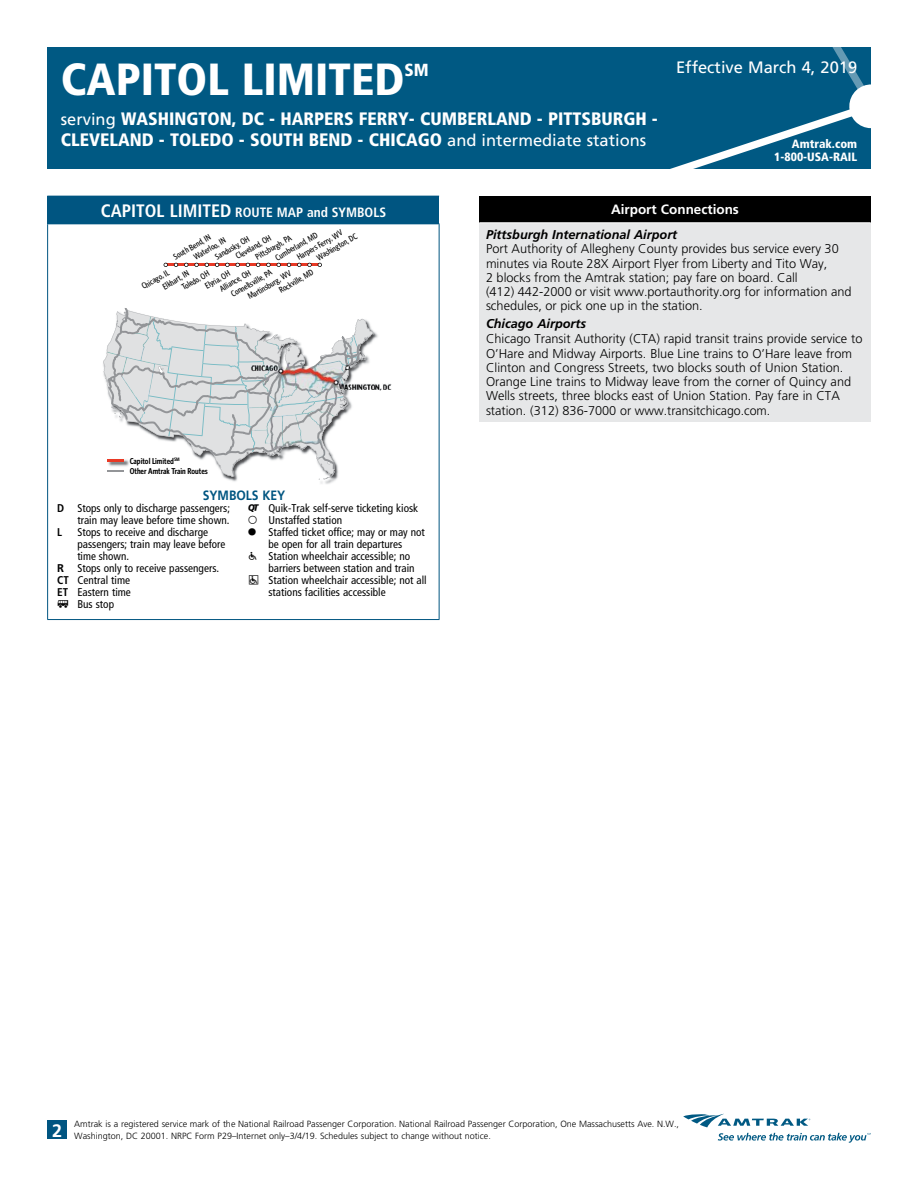
<style>
.page{position:relative;width:918px;height:1188px;background:#fff}
.page>*{position:absolute;margin:0;border:0;box-sizing:border-box;transform-origin:0 0}
.t1{font:900 condensed 45px "Frutiger";color:#fff}
.t2{font:900 condensed 18px/21px "Frutiger";color:#fff}
.t3{font:900 condensed 17.55px "Frutiger";color:#fff}
.t4{font:16.5px "Frutiger";color:#fff}
.t5{font:700 condensed 13.5px "Frutiger";color:#fff}
.t6{font:700 13.5px "Frutiger";color:#fff}
.t7{font:700 13.5px "Frutiger";color:#005581;scale:.9 1}
.t8{font:300 12.75px/14.2px "Frutiger";color:#000}
.t9{font:italic 700 12.75px "Frutiger";color:#000}
.t10{font:900 condensed 12px/13.5px "Frutiger";color:#fff;text-align:right}
.t11{font:condensed 11.25px/12px "Frutiger";color:#000;text-align:right}
.t12{font:700 condensed 11.25px "Frutiger";color:#000}
.t13{font:300 9px/12px "Frutiger";color:#000}
.t14{font:500 8.55px "Whitney Condensed";color:#000}
.t15{font:600 8.55px/10.1px "Whitney Condensed";color:#000}
.s1{font-weight:400;font-stretch:normal;font-size:16.5px}
.s2{font-size:18px}
.s3{font-weight:700}
.s4{font-weight:700;font-stretch:normal}
.s5{font-family:"Amtrak Pi Short Plain";font-stretch:normal}
</style>
<div class="page">
<div style="left:47px;top:47px;width:824px;height:122px;background:#005983"></div>
<svg style="left:670px;top:47px;width:201px;height:122px"></svg>
<div style="left:48px;top:196px;width:391px;height:28px;background:#005581"></div>
<svg style="left:47px;top:196px;width:1px;height:27px"></svg>
<hr style="left:47px;top:223px;width:393px;height:1px;background:#005581">
<hr style="left:47px;top:224px;width:1px;height:395px;background:#005581">
<hr style="left:439px;top:224px;width:1px;height:395px;background:#005581">
<hr style="left:47px;top:619px;width:393px;height:1px;background:#005581">
<svg style="left:108px;top:308px;width:266px;height:172px"></svg>
<hr style="left:166px;top:263px;width:154px;height:3px;background:#e93925">
<svg style="left:164px;top:263px;width:4px;height:4px"></svg>
<svg style="left:174px;top:263px;width:4px;height:4px"></svg>
<svg style="left:184px;top:263px;width:4px;height:4px"></svg>
<svg style="left:194px;top:263px;width:5px;height:4px"></svg>
<svg style="left:205px;top:263px;width:4px;height:4px"></svg>
<svg style="left:215px;top:263px;width:4px;height:4px"></svg>
<svg style="left:225px;top:263px;width:15px;height:4px"></svg>
<svg style="left:246px;top:263px;width:4px;height:4px"></svg>
<svg style="left:256px;top:263px;width:4px;height:4px"></svg>
<svg style="left:266px;top:263px;width:5px;height:4px"></svg>
<svg style="left:277px;top:263px;width:4px;height:4px"></svg>
<svg style="left:287px;top:263px;width:4px;height:4px"></svg>
<svg style="left:297px;top:263px;width:4px;height:4px"></svg>
<svg style="left:307px;top:263px;width:5px;height:4px"></svg>
<svg style="left:318px;top:263px;width:4px;height:4px"></svg>
<img style="left:107px;top:316px;width:62px;height:81px">
<img style="left:248px;top:339px;width:28px;height:73px">
<img style="left:343px;top:335px;width:17px;height:40px">
<img style="left:295px;top:359px;width:36px;height:46px">
<img style="left:135px;top:397px;width:14px;height:26px">
<div style="left:47px;top:1120px;width:20px;height:19px;background:#005581"></div>
<svg style="left:683px;top:1114px;width:127px;height:13px"></svg>
<svg style="left:718px;top:1133px;width:153px;height:10px"></svg>
<div style="left:479px;top:196px;width:392px;height:27px;background:#000"></div>
<div style="left:479px;top:223px;width:392px;height:198px;background:#e6e7e8"></div>
<hr style="left:479px;top:222px;width:392px;height:1px;background:#fff">
<h1 class="t1" style="left:61px;top:52px;width:345px">CAPITOL LIMITED</h1>
<h3 class="t3" style="left:404px;top:59px;width:26px">SM</h3>
<h2 class="t2" style="left:61px;top:108px;width:599px"><span class="s1">serving</span> WASHINGTON, DC - HARPERS FERRY- CUMBERLAND - PITTSBURGH -<br>CLEVELAND - TOLEDO - SOUTH BEND - CHICAGO <span class="s1">and intermediate stations</span></h2>
<p class="t4" style="left:676px;top:58px;width:183px">Effective March 4, 2019</p>
<p class="t10" style="left:774px;top:137px;width:84px">Amtrak.com<br>1-800-USA-RAIL</p>
<p class="t5" style="left:101px;top:204px;width:287px"><span class="s2">CAPITOL LIMITED</span> ROUTE MAP and SYMBOLS</p>
<p class="t14" style="left:295px;top:253px;width:53px;rotate:-30deg">Harpers Ferry, WV</p>
<p class="t14" style="left:274px;top:254px;width:49px;rotate:-30deg">Cumberland, MD</p>
<p class="t14" style="left:315px;top:254px;width:47px;rotate:-30deg">Washington, DC</p>
<p class="t14" style="left:172px;top:253px;width:43px;rotate:-30deg">South Bend, IN</p>
<p class="t14" style="left:161px;top:283px;width:31px;rotate:-30deg">Elkhart, IN</p>
<p class="t14" style="left:254px;top:253px;width:42px;rotate:-30deg">Pittsburgh, PA</p>
<p class="t14" style="left:234px;top:253px;width:41px;rotate:-30deg">Cleveland, OH</p>
<p class="t14" style="left:213px;top:253px;width:40px;rotate:-30deg">Sandusky, OH</p>
<p class="t14" style="left:192px;top:253px;width:37px;rotate:-30deg">Waterloo, IN</p>
<p class="t14" style="left:229px;top:290px;width:47px;rotate:-30deg">Connellsville, PA</p>
<p class="t14" style="left:140px;top:283px;width:33px;rotate:-30deg">Chicago, IL</p>
<p class="t14" style="left:277px;top:287px;width:40px;rotate:-30deg">Rockville, MD</p>
<p class="t14" style="left:218px;top:285px;width:36px;rotate:-30deg">Alliance, OH</p>
<p class="t14" style="left:203px;top:282px;width:29px;rotate:-30deg">Elyria, OH</p>
<p class="t14" style="left:246px;top:293px;width:50px;rotate:-30deg">Martinsburg, WV</p>
<p class="t14" style="left:180px;top:284px;width:32px;rotate:-30deg">Toledo, OH</p>
<p class="t15" style="left:130px;top:456px;width:80px">Capitol Limited<sup>SM<br></sup>Other Amtrak Train Routes</p>
<p class="t7" style="left:203px;top:487px;width:93px">SYMBOLS KEY</p>
<p class="t11" style="left:57px;top:502px;width:174px"><span class="s3">D</span> Stops only to discharge passengers; train may leave before time shown.</p>
<p class="t12" style="left:57px;top:526px;width:6px">L</p>
<p class="t11" style="left:77px;top:526px;width:132px">Stops to receive and discharge</p>
<p class="t11" style="left:77px;top:538px;width:149px">passengers; train may leave before</p>
<p class="t11" style="left:77px;top:550px;width:53px">time shown.</p>
<p class="t11" style="left:57px;top:562px;width:164px"><span class="s4">R</span> Stops only to receive passengers.</p>
<p class="t11" style="left:57px;top:574px;width:74px"><span class="s3">CT</span> Central time</p>
<p class="t11" style="left:57px;top:586px;width:75px"><span class="s3">ET</span> Eastern time</p>
<p class="t11" style="left:57px;top:598px;width:58px"><span class="s5">b</span> Bus stop</p>
<p class="t11" style="left:248px;top:502px;width:172px"><span class="s5">-</span> Quik-Trak self-serve ticketing kiosk</p>
<p class="t11" style="left:248px;top:514px;width:96px"><span class="s5">&gt;</span> Unstaffed station</p>
<p class="t11" style="left:248px;top:526px;width:178px"><span class="s5">∑</span> Staffed ticket office; may or may not</p>
<p class="t11" style="left:268px;top:538px;width:135px">be open for all train departures</p>
<p class="t11" style="left:248px;top:550px;width:164px"><span class="s5">w</span> Station wheelchair accessible; no</p>
<p class="t11" style="left:268px;top:562px;width:148px">barriers between station and train</p>
<p class="t11" style="left:248px;top:574px;width:180px"><span class="s5">v</span> Station wheelchair accessible; not all</p>
<p class="t11" style="left:268px;top:586px;width:119px">stations facilities accessible</p>
<p class="t6" style="left:611px;top:202px;width:129px">Airport Connections</p>
<p class="t9" style="left:486px;top:227px;width:193px">Pittsburgh International Airport</p>
<p class="t8" style="left:486px;top:242px;width:367px">Port Authority of Allegheny County provides bus service every 30 minutes via Route 28X Airport Flyer from Liberty and Tito Way,<br>2 blocks from the Amtrak station; pay fare on board. Call<br>(412) 442-2000 or visit www.portauthority.org for information and schedules, or pick one up in the station.</p>
<p class="t9" style="left:486px;top:316px;width:102px">Chicago Airports</p>
<p class="t8" style="left:486px;top:332px;width:378px">Chicago Transit Authority (CTA) rapid transit trains provide service to O’Hare and Midway Airports. Blue Line trains to O’Hare leave from Clinton and Congress Streets, two blocks south of Union Station.<br>Orange Line trains to Midway leave from the corner of Quincy and Wells streets, three blocks east of Union Station. Pay fare in CTA station. (312) 836-7000 or www.transitchicago.com.</p>
<p class="t13" style="left:52px;top:1118px;width:628px;text-indent:22px">Amtrak is a registered service mark of the National Railroad Passenger Corporation. National Railroad Passenger Corporation, One Massachusetts Ave. N.W.,<br><sup>2</sup> Washington, DC 20001. NRPC Form P29–Internet only–3/4/19. Schedules subject to change without notice.</p>
</div>
